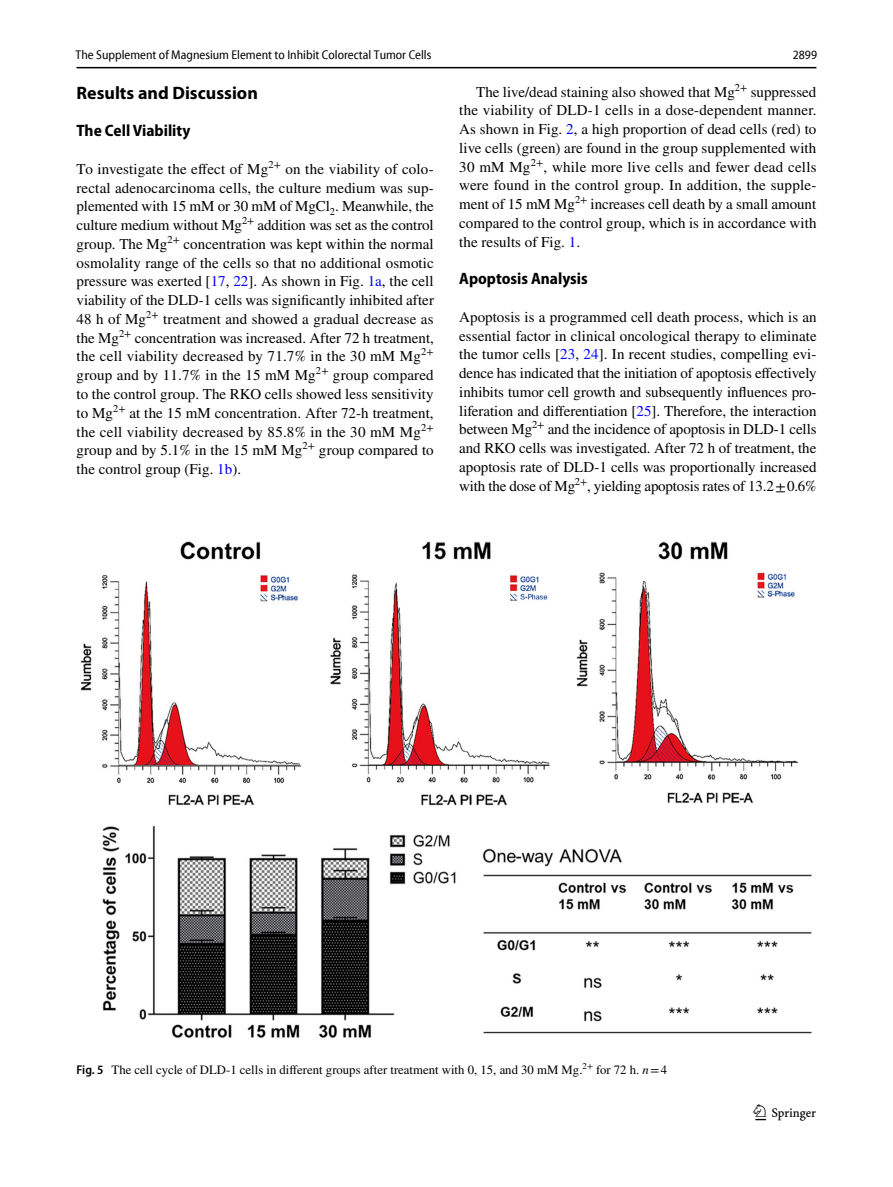
<style>
.page{position:relative;width:893px;height:1187px;background:#fff}
.page>*{position:absolute;margin:0;border:0;box-sizing:border-box;transform-origin:0 0}
.t1{font:22.5px "Springnew Regular 3";color:#000}
.t2{font:700 18px "Myriad Pro";color:#000}
.t3{font:700 semi-condensed 16.5px "Myriad Pro";color:#000}
.t4{font:15px/18.8px "STIX";letter-spacing:.005em;color:#000;text-align:justify}
.t5{font:12.75px "STIX";color:#000}
.t6{font:semi-condensed 12.75px "Myriad Pro Unic";color:#000}
.s1{color:#00f}
.s2{font-family:"Myriad Pro";font-weight:600;font-stretch:semi-condensed}
.s3{font-style:italic}
</style>
<div class="page">
<hr style="left:77px;top:67px;width:739px;height:1px;background:#000">
<img style="left:81px;top:541px;width:731px;height:497px">
<p class="t6" style="left:76px;top:50px;width:357px">The Supplement of Magnesium Element to Inhibit Colorectal Tumor Cells</p>
<p class="t6" style="left:793px;top:50px;width:26px">2899</p>
<p class="t2" style="left:77px;top:81px;width:183px">Results and Discussion</p>
<p class="t3" style="left:77px;top:122px;width:115px">The Cell Viability</p>
<p class="t4" style="left:77px;top:160px;width:359px">To investigate the effect of Mg<sup>2+</sup> on the viability of colo&shy;rectal adenocarcinoma cells, the culture medium was sup&shy;plemented with 15 mM or 30 mM of MgCl<sub>2</sub>. Meanwhile, the culture medium without Mg<sup>2+</sup> addition was set as the control group. The Mg<sup>2+</sup> concentration was kept within the normal osmolality range of the cells so that no additional osmotic pressure was exerted [<span class="s1">17</span>, <span class="s1">22</span>]. As shown in Fig. <span class="s1">1a</span>, the cell viability of the DLD-1 cells was significantly inhibited after 48 h of Mg<sup>2+</sup> treatment and showed a gradual decrease as the Mg<sup>2+</sup> concentration was increased. After 72 h treatment, the cell viability decreased by 71.7% in the 30 mM Mg<sup>2+ </sup>group and by 11.7% in the 15 mM Mg<sup>2+</sup> group compared to the control group. The RKO cells showed less sensitivity to Mg<sup>2+</sup> at the 15 mM concentration. After 72-h treatment, the cell viability decreased by 85.8% in the 30 mM Mg<sup>2+ </sup>group and by 5.1% in the 15 mM Mg<sup>2+</sup> group compared to the control group (Fig. <span class="s1">1b</span>).</p>
<p class="t4" style="left:459px;top:83px;width:359px;text-indent:17px">The live/dead staining also showed that Mg<sup>2+</sup> suppressed the viability of DLD-1 cells in a dose-dependent manner.<br>As shown in Fig. <span class="s1">2</span>, a high proportion of dead cells (red) to live cells (green) are found in the group supplemented with 30 mM Mg<sup>2+</sup>, while more live cells and fewer dead cells were found in the control group. In addition, the supple&shy;ment of 15 mM Mg<sup>2+</sup> increases cell death by a small amount compared to the control group, which is in accordance with the results of Fig. <span class="s1">1</span>.</p>
<p class="t3" style="left:459px;top:269px;width:130px">Apoptosis Analysis</p>
<p class="t4" style="left:459px;top:308px;width:359px">Apoptosis is a programmed cell death process, which is an essential factor in clinical oncological therapy to eliminate the tumor cells [<span class="s1">23</span>, <span class="s1">24</span>]. In recent studies, compelling evi&shy;dence has indicated that the initiation of apoptosis effectively inhibits tumor cell growth and subsequently influences pro&shy;liferation and differentiation [<span class="s1">25</span>]. Therefore, the interaction between Mg<sup>2+</sup> and the incidence of apoptosis in DLD-1 cells and RKO cells was investigated. After 72 h of treatment, the apoptosis rate of DLD-1 cells was proportionally increased with the dose of Mg<sup>2+</sup>, yielding apoptosis rates of 13.2±0.6%</p>
<p class="t5" style="left:77px;top:1060px;width:592px"><span class="s2">Fig. 5</span> The cell cycle of DLD-1 cells in different groups after treatment with 0, 15, and 30 mM Mg.<sup>2+</sup> for 72 h. <span class="s3">n</span>=4</p>
<h1 class="t1" style="left:755px;top:1104px;width:62px">1 3</h1>
</div>
